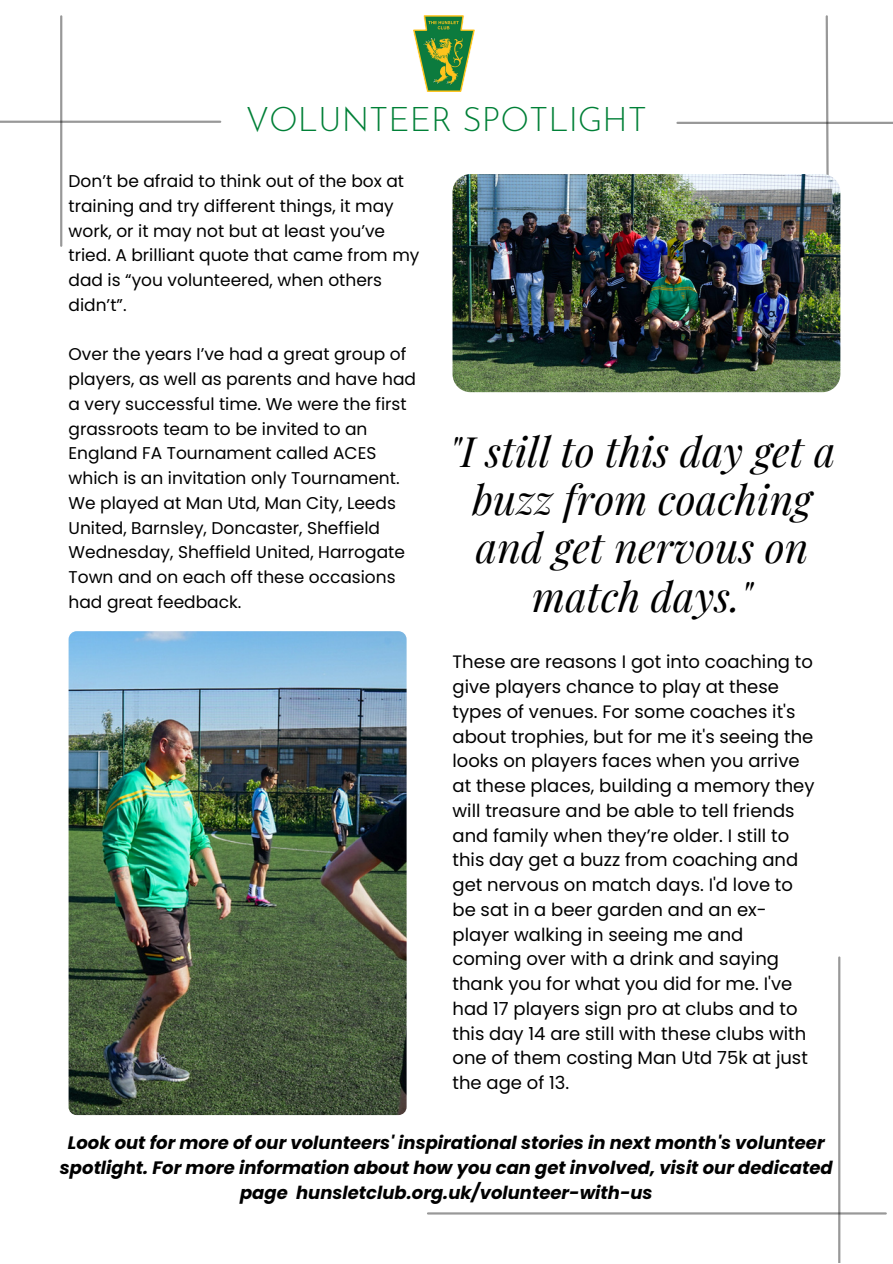
<style>
.page{position:relative;width:893px;height:1264px;background:#fff}
.page>*{position:absolute;margin:0;border:0;box-sizing:border-box;transform-origin:0 0}
.t1{font:italic 40.95px/48.3px "Playfair Display";color:#000;text-align:center}
.t2{font:300 33.45px "Josefin Sans";color:#008037}
.t3{font:18px/24.8px "Poppins";color:#000}
.t4{font:italic 700 18px/24.8px "Poppins";color:#000;text-align:center}
.t5{font:16.95px/24.8px "Poppins";color:#000}
</style>
<div class="page">
<hr style="left:60px;top:16px;width:2px;height:230px;background:#000">
<hr style="left:0;top:121px;width:220px;height:2px;background:#000">
<hr style="left:677px;top:122px;width:215px;height:2px;background:#000">
<svg style="left:824px;top:15px;width:6px;height:161px"></svg>
<img style="left:413px;top:15px;width:61px;height:77px">
<hr style="left:428px;top:1212px;width:457px;height:2px;background:#000">
<hr style="left:838px;top:957px;width:2px;height:305px;background:#000">
<img style="left:69px;top:631px;width:337px;height:484px;border-radius:8px">
<img style="left:452px;top:174px;width:388px;height:218px;border-radius:18px">
<p class="t2" style="left:246px;top:106px;width:403px">VOLUNTEER SPOTLIGHT</p>
<p class="t5" style="left:69px;top:169px;width:352px">Don’t be afraid to think out of the box at training and try different things, it may work, or it may not but at least you’ve tried. A brilliant quote that came from my dad is “you volunteered, when others didn’t”.</p>
<p class="t5" style="left:69px;top:342px;width:349px">Over the years I’ve had a great group of players, as well as parents and have had a very successful time. We were the first grassroots team to be invited to an England FA Tournament called ACES which is an invitation only Tournament.<br>We played at Man Utd, Man City, Leeds United, Barnsley, Doncaster, Sheffield Wednesday, Sheffield United, Harrogate Town and on each off these occasions had great feedback.</p>
<p class="t1" style="left:449px;top:425px;width:388px">"I still to this day get a buzz from coaching and get nervous on match days."</p>
<p class="t3" style="left:452px;top:649px;width:363px">These are reasons I got into coaching to give players chance to play at these types of venues. For some coaches it's about trophies, but for me it's seeing the looks on players faces when you arrive at these places, building a memory they will treasure and be able to tell friends and family when they’re older. I still to this day get a buzz from coaching and get nervous on match days. I'd love to be sat in a beer garden and an ex&shy;player walking in seeing me and coming over with a drink and saying thank you for what you did for me. I've had 17 players sign pro at clubs and to this day 14 are still with these clubs with one of them costing Man Utd 75k at just the age of 13.</p>
<p class="t4" style="left:60px;top:1130px;width:774px">Look out for more of our volunteers' inspirational stories in next month's volunteer spotlight. For more information about how you can get involved, visit our dedicated page hunsletclub.org.uk/volunteer-with-us</p>
</div>
